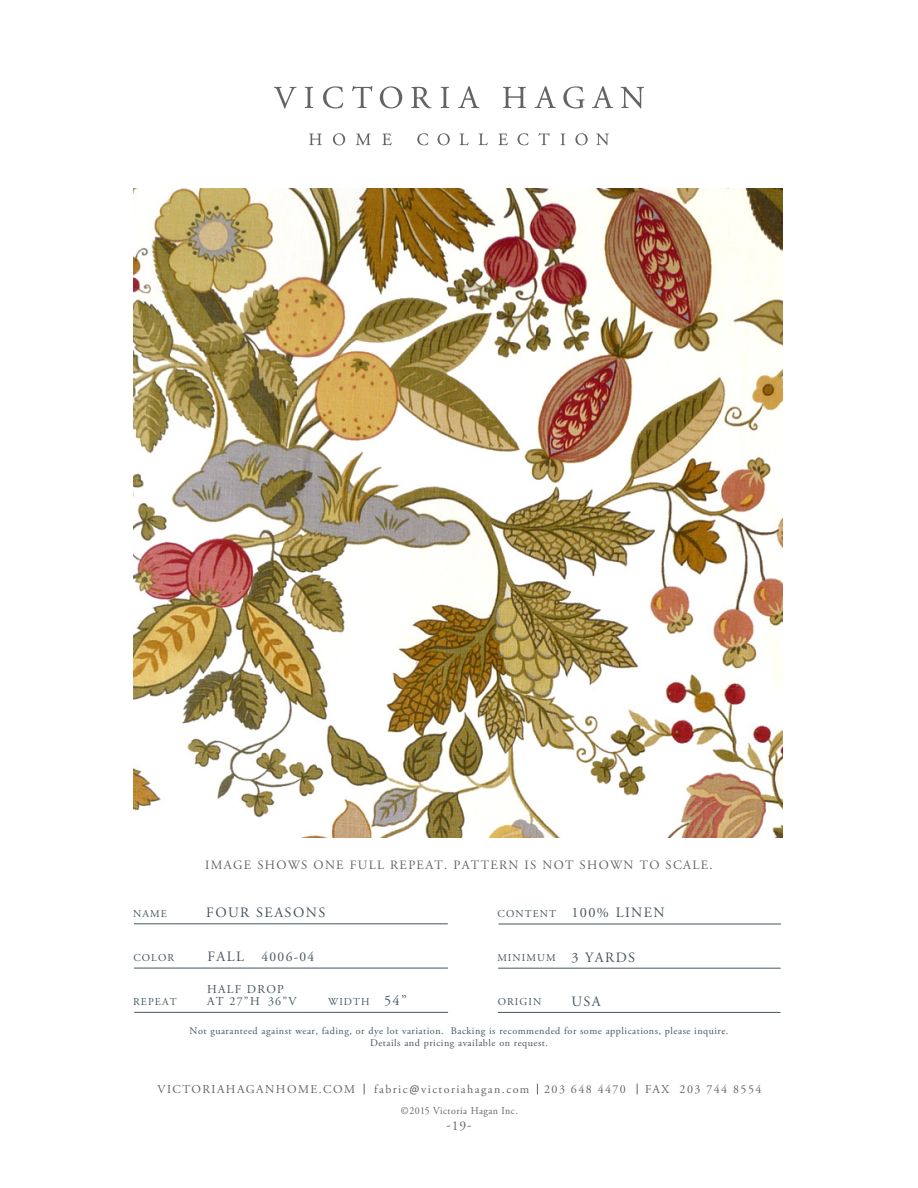
<style>
.page{position:relative;width:918px;height:1188px;background:#fff}
.page>*{position:absolute;margin:0;border:0;box-sizing:border-box;transform-origin:0 0}
.t1{font:14.25px "Adobe Garamond Pro";letter-spacing:.1em;color:#455560}
.t2{font:13.5px "Adobe Garamond Pro";letter-spacing:.1em;color:#455560}
.t3{font:13.5px "Adobe Garamond Pro";color:#636466}
.t4{font:12.75px "Adobe Garamond Pro";letter-spacing:.1em;color:#636466}
.t5{font:12px "Adobe Garamond Pro";letter-spacing:.12em;color:#636466}
.t6{font:12px/12px "Adobe Garamond Pro";letter-spacing:.1em;color:#455560}
.t7{font:10.5px "Adobe Garamond Pro";letter-spacing:.1em;color:#455560}
.t8{font:10.5px "Adobe Garamond Pro";letter-spacing:.05em;color:#636466;scale:.94 1}
.t9{font:10.2px/12px "Adobe Garamond Pro";letter-spacing:.05em;color:#455560;text-align:center}
.s1{font-size:14.25px}
.s2{font-family:"Calibri"}
</style>
<div class="page">
<svg style="left:274px;top:87px;width:23px;height:21px"></svg>
<svg style="left:305px;top:87px;width:8px;height:21px"></svg>
<svg style="left:323px;top:86px;width:20px;height:22px"></svg>
<svg style="left:352px;top:86px;width:20px;height:22px"></svg>
<svg style="left:380px;top:86px;width:22px;height:22px"></svg>
<svg style="left:411px;top:87px;width:21px;height:21px"></svg>
<svg style="left:441px;top:87px;width:8px;height:21px"></svg>
<svg style="left:503px;top:87px;width:23px;height:21px"></svg>
<svg style="left:563px;top:86px;width:22px;height:22px"></svg>
<svg style="left:621px;top:87px;width:23px;height:21px"></svg>
<svg style="left:592px;top:86px;width:21px;height:22px"></svg>
<svg style="left:535px;top:86px;width:21px;height:22px"></svg>
<svg style="left:458px;top:86px;width:21px;height:22px"></svg>
<svg style="left:309px;top:134px;width:13px;height:11px"></svg>
<svg style="left:333px;top:133px;width:12px;height:12px"></svg>
<svg style="left:356px;top:134px;width:15px;height:11px"></svg>
<svg style="left:382px;top:134px;width:10px;height:11px"></svg>
<svg style="left:417px;top:133px;width:11px;height:12px"></svg>
<svg style="left:438px;top:133px;width:12px;height:12px"></svg>
<svg style="left:460px;top:134px;width:9px;height:11px"></svg>
<svg style="left:479px;top:134px;width:9px;height:11px"></svg>
<svg style="left:498px;top:134px;width:10px;height:11px"></svg>
<svg style="left:518px;top:133px;width:11px;height:12px"></svg>
<svg style="left:538px;top:133px;width:12px;height:12px"></svg>
<svg style="left:561px;top:134px;width:4px;height:11px"></svg>
<svg style="left:575px;top:133px;width:13px;height:12px"></svg>
<svg style="left:596px;top:134px;width:13px;height:11px"></svg>
<hr style="left:134px;top:924px;width:314px;height:1px;background:#455560">
<hr style="left:134px;top:968px;width:314px;height:1px;background:#455560">
<hr style="left:498px;top:968px;width:283px;height:1px;background:#455560">
<hr style="left:498px;top:1012px;width:283px;height:1px;background:#455560">
<hr style="left:134px;top:1012px;width:314px;height:1px;background:#455560">
<hr style="left:498px;top:924px;width:283px;height:1px;background:#455560">
<img style="left:133px;top:188px;width:650px;height:650px">
<p class="t7" style="left:133px;top:907px;width:35px">NAME</p>
<p class="t7" style="left:134px;top:951px;width:42px">COLOR</p>
<p class="t4" style="left:205px;top:857px;width:509px">IMAGE SHOWS ONE FULL REPEAT. PATTERN IS NOT SHOWN TO SCALE.</p>
<h1 class="t1" style="left:206px;top:904px;width:121px">FOUR SEASONS</h1>
<h2 class="t2" style="left:207px;top:949px;width:108px"><span class="s1">FALL</span> 4006-04</h2>
<p class="t7" style="left:498px;top:907px;width:60px">CONTENT</p>
<p class="t7" style="left:497px;top:951px;width:60px">MINIMUM</p>
<h1 class="t1" style="left:571px;top:904px;width:95px">100% LINEN</h1>
<h1 class="t1" style="left:571px;top:949px;width:65px">3 YARDS</h1>
<p class="t6" style="left:207px;top:984px;width:91px">HALF DROP<br>AT 27”H 36”V</p>
<p class="t7" style="left:133px;top:996px;width:45px">REPEAT</p>
<p class="t7" style="left:328px;top:996px;width:43px">WIDTH</p>
<h1 class="t1" style="left:384px;top:992px;width:24px">54”</h1>
<p class="t7" style="left:498px;top:995px;width:45px">ORIGIN</p>
<h1 class="t1" style="left:571px;top:992px;width:31px">USA</h1>
<p class="t9" style="left:190px;top:1025px;width:540px">Not guaranteed against wear, fading, or dye lot variation. Backing is recommended for some applications, please inquire.<br>Details and pricing available on request.</p>
<p class="t5" style="left:158px;top:1082px;width:199px">VICTORIAHAGANHOME.COM</p>
<p class="t5" style="left:374px;top:1082px;width:253px">fabric<span class="s2">@</span>victoriahagan.com 203 648 4470</p>
<p class="t5" style="left:645px;top:1082px;width:118px">FAX 203 744 8554</p>
<p class="t8" style="left:401px;top:1104px;width:126px">©2015 Victoria Hagan Inc.</p>
<h2 class="t3" style="left:446px;top:1117px;width:27px">-19-</h2>
</div>
